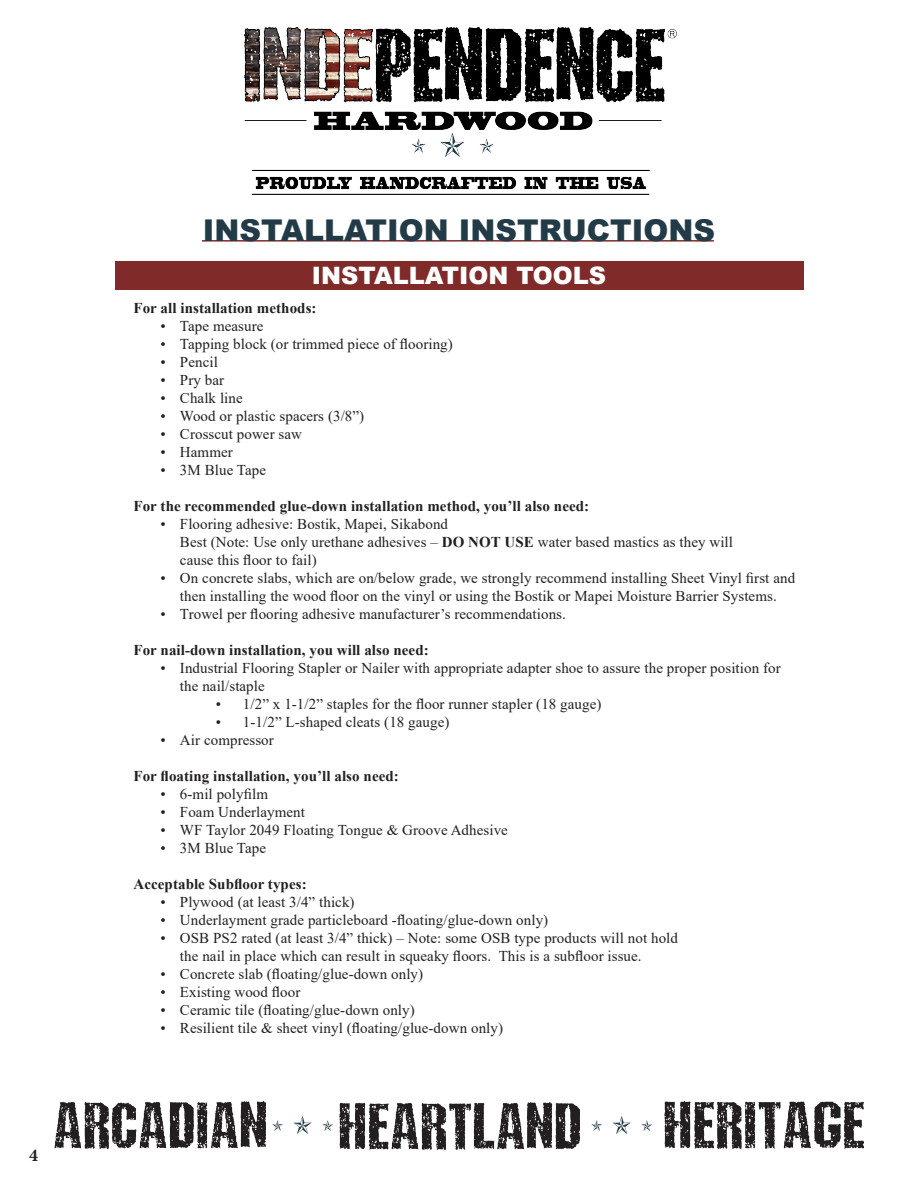
<style>
.page{position:relative;width:918px;height:1188px;background:#fff}
.page>*{position:absolute;margin:0;border:0;box-sizing:border-box;transform-origin:0 0}
.t1{font:900 30px "Arial";color:#223b46}
.t2{font:900 24px "Arial";color:#fff}
.t3{font:700 18px "Minion Pro";color:#231f20}
.t4{font:15px/18px "Times New Roman";letter-spacing:.005em;color:#231f20}
.t5{font:700 15px "Times New Roman";letter-spacing:.005em;color:#231f20}
.s1{font-weight:700}
</style>
<div class="page">
<hr style="left:202px;top:240px;width:512px;height:2px;background:#802b29">
<img style="left:244px;top:28px;width:433px;height:166px">
<svg style="left:293px;top:1116px;width:19px;height:18px"></svg>
<svg style="left:322px;top:1120px;width:11px;height:11px"></svg>
<svg style="left:272px;top:1120px;width:11px;height:11px"></svg>
<img style="left:54px;top:1101px;width:211px;height:47px">
<img style="left:664px;top:1102px;width:199px;height:46px">
<img style="left:340px;top:1103px;width:239px;height:47px">
<svg style="left:613px;top:1116px;width:18px;height:18px"></svg>
<svg style="left:641px;top:1120px;width:11px;height:11px"></svg>
<svg style="left:591px;top:1120px;width:11px;height:11px"></svg>
<div style="left:115px;top:262px;width:689px;height:28px;background:#802b29"></div>
<p class="t3" style="left:29px;top:1143px;width:10px">4</p>
<h1 class="t1" style="left:203px;top:209px;width:514px">INSTALLATION INSTRUCTIONS</h1>
<p class="t2" style="left:312px;top:258px;width:296px">INSTALLATION TOOLS</p>
<p class="t5" style="left:133px;top:298px;width:185px">For all installation methods:</p>
<p class="t4" style="left:160px;top:317px;width:104px">• Tape measure</p>
<p class="t4" style="left:160px;top:335px;width:294px">• Tapping block (or trimmed piece of flooring)</p>
<p class="t4" style="left:160px;top:353px;width:59px">• Pencil</p>
<p class="t4" style="left:160px;top:371px;width:65px">• Pry bar</p>
<p class="t4" style="left:160px;top:389px;width:84px">• Chalk line</p>
<p class="t4" style="left:160px;top:407px;width:205px">• Wood or plastic spacers (3/8”)</p>
<p class="t4" style="left:160px;top:425px;width:143px">• Crosscut power saw</p>
<p class="t4" style="left:160px;top:443px;width:74px">• Hammer</p>
<p class="t4" style="left:160px;top:461px;width:107px">• 3M Blue Tape</p>
<p class="t5" style="left:133px;top:496px;width:457px">For the recommended glue-down installation method, you’ll also need:</p>
<p class="t4" style="left:180px;top:515px;width:555px;text-indent:-20px">• Flooring adhesive: Bostik, Mapei, Sikabond<br>Best (Note: Use only urethane adhesives – <span class="s1">DO NOT USE</span> water based mastics as they will cause this floor to fail)</p>
<p class="t4" style="left:160px;top:569px;width:636px;text-align:center">• On concrete slabs, which are on/below grade, we strongly recommend installing Sheet Vinyl first and then installing the wood floor on the vinyl or using the Bostik or Mapei Moisture Barrier Systems.</p>
<p class="t4" style="left:160px;top:605px;width:407px">• Trowel per flooring adhesive manufacturer’s recommendations.</p>
<p class="t5" style="left:133px;top:640px;width:297px">For nail-down installation, you will also need:</p>
<p class="t4" style="left:180px;top:659px;width:602px;text-indent:-20px">• Industrial Flooring Stapler or Nailer with appropriate adapter shoe to assure the proper position for the nail/staple</p>
<p class="t4" style="left:216px;top:695px;width:387px">• 1/2” x 1-1/2” staples for the floor runner stapler (18 gauge)</p>
<p class="t4" style="left:216px;top:713px;width:235px">• 1-1/2” L-shaped cleats (18 gauge)</p>
<p class="t4" style="left:160px;top:731px;width:115px">• Air compressor</p>
<p class="t5" style="left:133px;top:766px;width:267px">For floating installation, you’ll also need:</p>
<p class="t4" style="left:160px;top:785px;width:109px">• 6-mil polyfilm</p>
<p class="t4" style="left:160px;top:803px;width:146px">• Foam Underlayment</p>
<p class="t4" style="left:160px;top:821px;width:349px">• WF Taylor 2049 Floating Tongue &amp; Groove Adhesive</p>
<p class="t4" style="left:160px;top:839px;width:107px">• 3M Blue Tape</p>
<p class="t5" style="left:133px;top:874px;width:175px">Acceptable Subfloor types:</p>
<p class="t4" style="left:160px;top:893px;width:196px">• Plywood (at least 3/4” thick)</p>
<p class="t4" style="left:160px;top:911px;width:389px">• Underlayment grade particleboard -floating/glue-down only)</p>
<p class="t4" style="left:180px;top:929px;width:499px;text-indent:-20px">• OSB PS2 rated (at least 3/4” thick) – Note: some OSB type products will not hold the nail in place which can result in squeaky floors. This is a subfloor issue.</p>
<p class="t4" style="left:160px;top:965px;width:264px">• Concrete slab (floating/glue-down only)</p>
<p class="t4" style="left:160px;top:983px;width:141px">• Existing wood floor</p>
<p class="t4" style="left:160px;top:1001px;width:256px">• Ceramic tile (floating/glue-down only)</p>
<p class="t4" style="left:160px;top:1019px;width:344px">• Resilient tile &amp; sheet vinyl (floating/glue-down only)</p>
</div>
